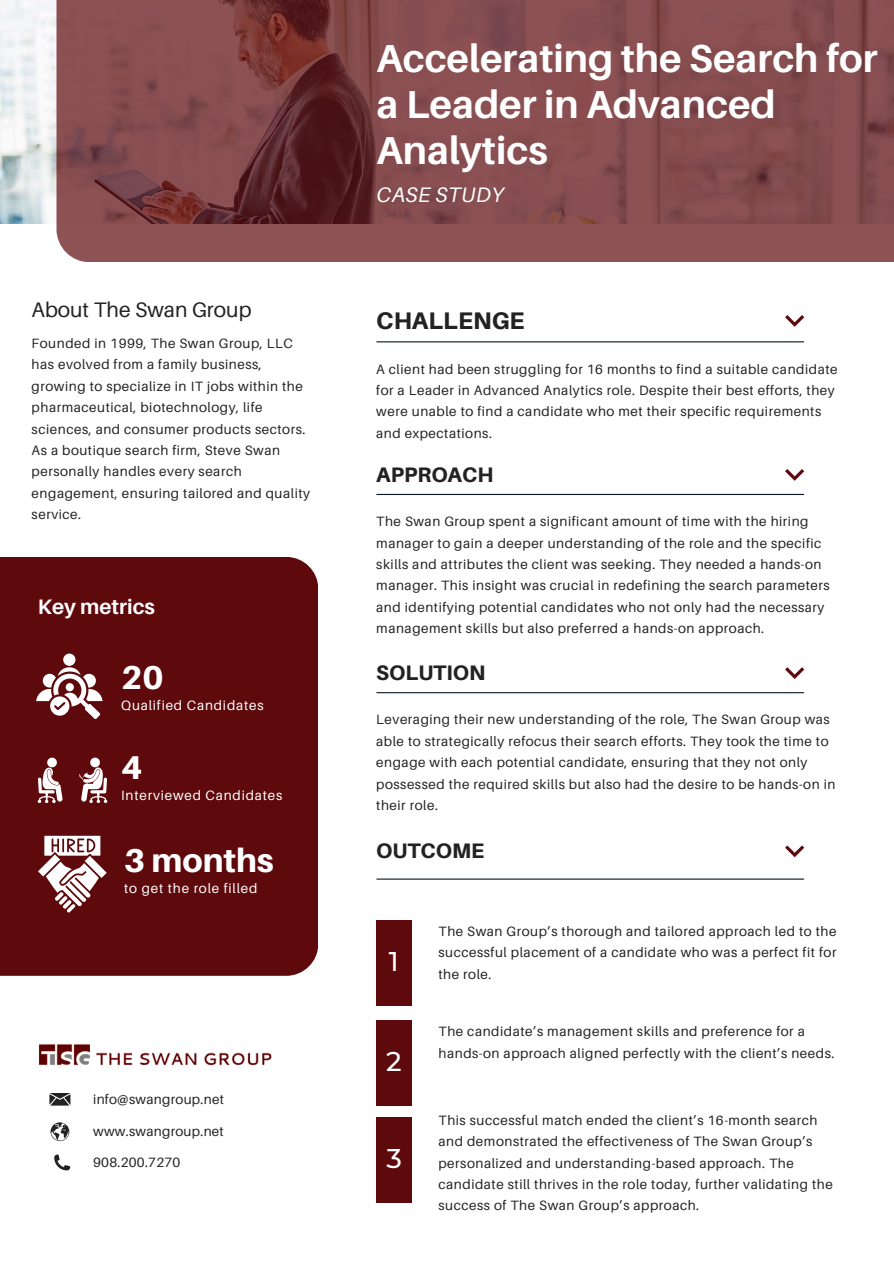
<style>
.page{position:relative;width:894px;height:1264px;background:#fff}
.page>*{position:absolute;margin:0;border:0;box-sizing:border-box;transform-origin:0 0}
.t1{font:700 39px/46.2px "Aileron";color:#fff}
.t2{font:800 33px "Aileron";color:#fff}
.t3{font:500 27px "Montserrat";color:#fff}
.t4{font:800 24px "Aileron";color:#222}
.t5{font:800 21px "Aileron";color:#222}
.t6{font:21px "Aileron";color:#222}
.t7{font:700 21px "Aileron";color:#fff}
.t8{font:italic 21px "Aileron";letter-spacing:.02em;color:#fff}
.t9{font:13.5px/21.3px "Aileron";letter-spacing:.04em;color:#222}
.t10{font:13.5px "Aileron";letter-spacing:.06em;color:#fff}
.t11{font:13.5px "Aileron";letter-spacing:.02em;color:#222}
</style>
<div class="page">
<div style="left:0;top:557px;width:318px;height:418px;background:#5e090c"></div>
<img style="left:0;top:0;width:56px;height:223px">
<svg style="left:56px;top:0;width:837px;height:262px;background:#844b4e"></svg>
<div style="left:376px;top:920px;width:35px;height:85px;background:#5e090c"></div>
<div style="left:376px;top:1020px;width:35px;height:85px;background:#5e090c"></div>
<div style="left:376px;top:1117px;width:35px;height:85px;background:#5e090c"></div>
<hr style="left:377px;top:341px;width:426px;height:1px;background:#0b1623">
<hr style="left:377px;top:494px;width:426px;height:1px;background:#0b1623">
<hr style="left:377px;top:878px;width:426px;height:1px;background:#0b1623">
<svg style="left:785px;top:315px;width:19px;height:12px"></svg>
<svg style="left:785px;top:469px;width:19px;height:12px"></svg>
<svg style="left:785px;top:845px;width:19px;height:12px"></svg>
<svg style="left:51px;top:1122px;width:18px;height:19px"></svg>
<hr style="left:377px;top:692px;width:426px;height:1px;background:#0b1623">
<svg style="left:785px;top:667px;width:19px;height:12px"></svg>
<svg style="left:36px;top:653px;width:66px;height:65px"></svg>
<svg style="left:38px;top:756px;width:25px;height:46px"></svg>
<svg style="left:79px;top:757px;width:28px;height:45px"></svg>
<svg style="left:38px;top:835px;width:69px;height:77px"></svg>
<img style="left:38px;top:1044px;width:234px;height:22px">
<svg style="left:54px;top:1154px;width:16px;height:16px"></svg>
<svg style="left:49px;top:1093px;width:21px;height:12px"></svg>
<h3 class="t6" style="left:32px;top:297px;width:221px">About The Swan Group</h3>
<p class="t9" style="left:32px;top:332px;width:275px">Founded in 1999, The Swan Group, LLC has evolved from a family business, growing to specialize in IT jobs within the pharmaceutical, biotechnology, life sciences, and consumer products sectors.</p>
<p class="t9" style="left:32px;top:439px;width:280px">As a boutique search firm, Steve Swan personally handles every search engagement, ensuring tailored and quality service.</p>
<h2 class="t7" style="left:38px;top:594px;width:119px">Key metrics</h2>
<p class="t2" style="left:121px;top:657px;width:44px">20</p>
<p class="t10" style="left:121px;top:697px;width:144px">Qualified Candidates</p>
<p class="t2" style="left:121px;top:747px;width:23px">4</p>
<p class="t10" style="left:121px;top:787px;width:162px">Interviewed Candidates</p>
<p class="t2" style="left:124px;top:840px;width:151px">3 months</p>
<h4 class="t10" style="left:124px;top:880px;width:135px">to get the role filled</h4>
<p class="t11" style="left:93px;top:1091px;width:132px">info@swangroup.net</p>
<p class="t11" style="left:93px;top:1123px;width:132px">www.swangroup.net</p>
<p class="t11" style="left:93px;top:1154px;width:89px">908.200.7270</p>
<p class="t1" style="left:376px;top:35px;width:502px">Accelerating the Search for a Leader in Advanced<br>Analytics</p>
<p class="t8" style="left:376px;top:182px;width:128px">CASE STUDY</p>
<p class="t4" style="left:376px;top:306px;width:150px">CHALLENGE</p>
<p class="t9" style="left:376px;top:358px;width:462px">A client had been struggling for 16 months to find a suitable candidate for a Leader in Advanced Analytics role. Despite their best efforts, they were unable to find a candidate who met their specific requirements and expectations.</p>
<p class="t5" style="left:376px;top:461px;width:118px">APPROACH</p>
<p class="t9" style="left:376px;top:510px;width:454px">The Swan Group spent a significant amount of time with the hiring manager to gain a deeper understanding of the role and the specific skills and attributes the client was seeking. They needed a hands-on manager. This insight was crucial in redefining the search parameters and identifying potential candidates who not only had the necessary management skills but also preferred a hands-on approach.</p>
<p class="t5" style="left:376px;top:659px;width:111px">SOLUTION</p>
<h4 class="t9" style="left:376px;top:708px;width:460px">Leveraging their new understanding of the role, The Swan Group was able to strategically refocus their search efforts. They took the time to engage with each potential candidate, ensuring that they not only possessed the required skills but also had the desire to be hands-on in their role.</h4>
<p class="t5" style="left:376px;top:837px;width:110px">OUTCOME</p>
<h1 class="t3" style="left:389px;top:945px;width:11px">1</h1>
<h5 class="t3" style="left:386px;top:1045px;width:17px">2</h5>
<p class="t3" style="left:386px;top:1142px;width:17px">3</p>
<h6 class="t9" style="left:438px;top:920px;width:399px;text-align:justify">The Swan Group’s thorough and tailored approach led to the successful placement of a candidate who was a perfect fit for the role.</h6>
<p class="t9" style="left:438px;top:1020px;width:397px">The candidate’s management skills and preference for a hands-on approach aligned perfectly with the client’s needs.</p>
<p class="t9" style="left:438px;top:1109px;width:395px">This successful match ended the client’s 16-month search and demonstrated the effectiveness of The Swan Group’s personalized and understanding-based approach. The candidate still thrives in the role today, further validating the success of The Swan Group’s approach.</p>
</div>
